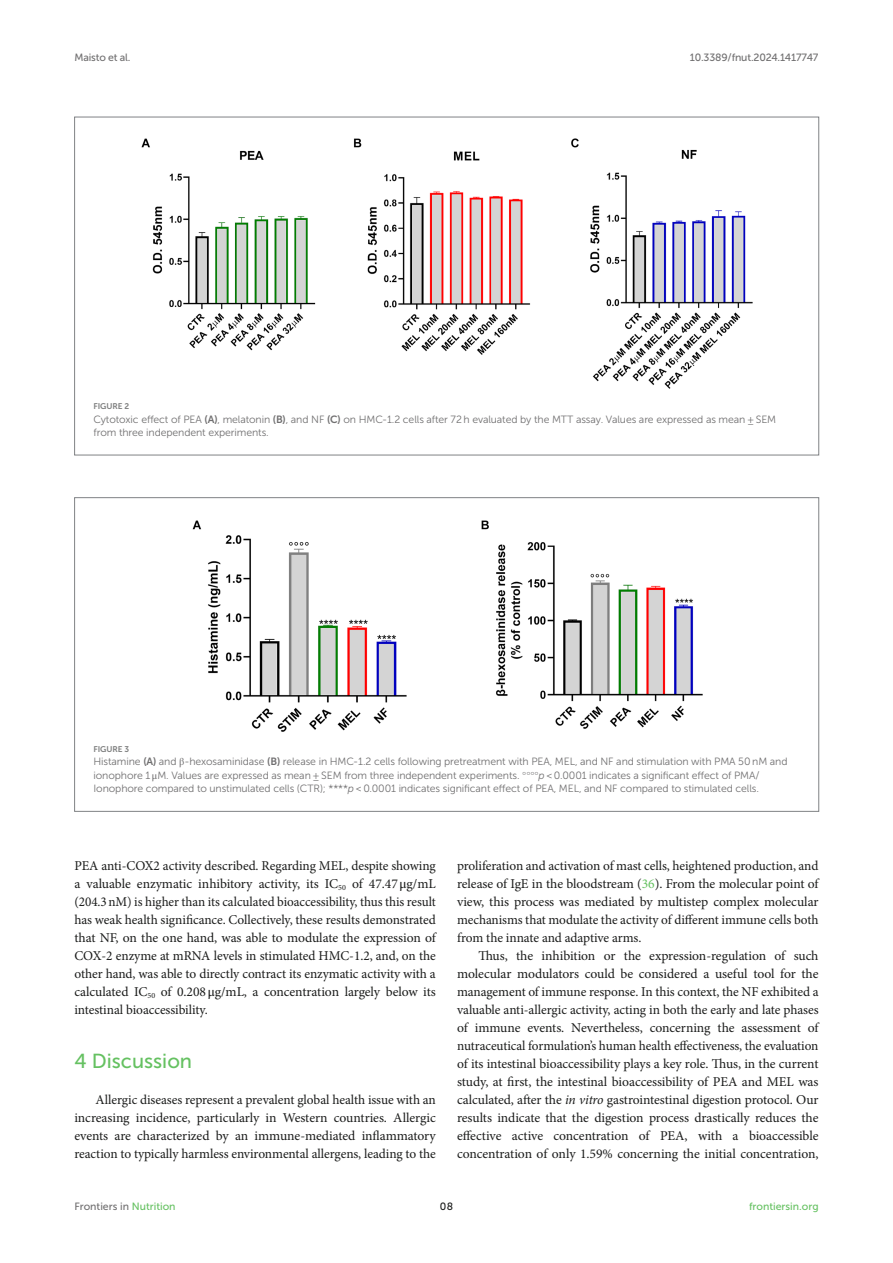
<style>
.page{position:relative;width:893px;height:1263px;background:#fff}
.page>*{position:absolute;margin:0;border:0;box-sizing:border-box;transform-origin:0 0}
.HEAD_1{font:20.25px "Museo Sans 500";color:#65c161}
.TEXT_FLUSH{font:13.5px/18px "Minion Pro";letter-spacing:-.005em;color:#1b1c1b;text-align:justify}
.TEXT{font:13.5px/18px "Minion Pro";letter-spacing:-.005em;color:#1b1c1b;text-align:justify}
.FIG_LEG{font:10.5px/13.5px "Museo Sans 300";letter-spacing:-.01em;color:#706f70}
.t1{font:10.5px "Museo Sans 500";letter-spacing:-.015em;color:#706f70}
.t2{font:10.5px "Museo Sans 500";color:#65c161}
.t3{font:10.5px "Museo Sans 500";color:#1b1c1b}
.FIG_HD{font:8.25px "Museo Sans 700";letter-spacing:-.01em;color:#7e7f7f}
.s1{font-family:"Museo Sans 700"}
.s2{font-family:"STIX General"}
.s3{font-family:"STIX"}
.s4{font-style:italic}
.s5{color:#65c161}
</style>
<div class="page">
<img style="left:141px;top:138px;width:612px;height:251px">
<img style="left:192px;top:520px;width:511px;height:212px">
<p class="t1" style="left:74px;top:51px;width:58px">Maisto et al.</p>
<p class="t1" style="left:690px;top:51px;width:130px">10.3389/fnut.2024.1417747</p>
<p class="FIG_HD" style="left:94px;top:402px;width:37px">FIGURE 2</p>
<p class="FIG_LEG" style="left:94px;top:412px;width:684px">Cytotoxic effect of PEA <span class="s1">(A)</span>, melatonin <span class="s1">(B)</span>, and NF <span class="s1">(C)</span> on HMC-1.2 cells after 72 h evaluated by the MTT assay. Values are expressed as mean ± SEM from three independent experiments.</p>
<p class="FIG_HD" style="left:94px;top:744px;width:37px">FIGURE 3</p>
<p class="FIG_LEG" style="left:94px;top:755px;width:695px">Histamine <span class="s1">(A)</span> and <span class="s2">β</span>-hexosaminidase <span class="s1">(B)</span> release in HMC-1.2 cells following pretreatment with PEA, MEL, and NF and stimulation with PMA 50 nM and ionophore 1 <span class="s2">μ</span>M. Values are expressed as mean ± SEM from three independent experiments. <span class="s3">°°°°</span><span class="s4">p</span> &lt; 0.0001 indicates a significant effect of PMA/<br>Ionophore compared to unstimulated cells (CTR); ****<span class="s4">p</span> &lt; 0.0001 indicates significant effect of PEA, MEL, and NF compared to stimulated cells.</p>
<p class="TEXT_FLUSH" style="left:74px;top:857px;width:363px">PEA anti-COX2 activity described. Regarding MEL, despite showing a valuable enzymatic inhibitory activity, its IC<sub>50</sub> of 47.47<span class="s2">μ</span>g/mL (204.3nM) is higher than its calculated bioaccessibility, thus this result has weak health significance. Collectively, these results demonstrated that NF, on the one hand, was able to modulate the expression of COX-2 enzyme at mRNA levels in stimulated HMC-1.2, and, on the other hand, was able to directly contract its enzymatic activity with a calculated IC<sub>50</sub> of 0.208<span class="s2">μ</span>g/mL, a concentration largely below its intestinal bioaccessibility.</p>
<p class="HEAD_1" style="left:74px;top:1050px;width:119px">4 Discussion</p>
<p class="TEXT_FLUSH" style="left:74px;top:1091px;width:363px;text-indent:21px">Allergic diseases represent a prevalent global health issue with an increasing incidence, particularly in Western countries. Allergic events are characterized by an immune-mediated inflammatory reaction to typically harmless environmental allergens, leading to the</p>
<p class="TEXT_FLUSH" style="left:457px;top:857px;width:363px">proliferation and activation of mast cells, heightened production, and release of IgE in the bloodstream (<span class="s5">36</span>). From the molecular point of view, this process was mediated by multistep complex molecular mechanisms that modulate the activity of different immune cells both from the innate and adaptive arms.</p>
<p class="TEXT" style="left:457px;top:947px;width:363px;text-indent:21px">Thus, the inhibition or the expression-regulation of such molecular modulators could be considered a useful tool for the management of immune response. In this context, the NF exhibited a valuable anti-allergic activity, acting in both the early and late phases of immune events. Nevertheless, concerning the assessment of nutraceutical formulation’s human health effectiveness, the evaluation of its intestinal bioaccessibility plays a key role. Thus, in the current study, at first, the intestinal bioaccessibility of PEA and MEL was calculated, after the <span class="s4">in vitro</span> gastrointestinal digestion protocol. Our results indicate that the digestion process drastically reduces the effective active concentration of PEA, with a bioaccessible concentration of only 1.59% concerning the initial concentration,</p>
<p class="t1" style="left:74px;top:1200px;width:103px">Frontiers in <span class="s5">Nutrition</span></p>
<p class="t3" style="left:440px;top:1200px;width:15px">08</p>
<p class="t2" style="left:749px;top:1200px;width:71px">frontiersin.org</p>
</div>
